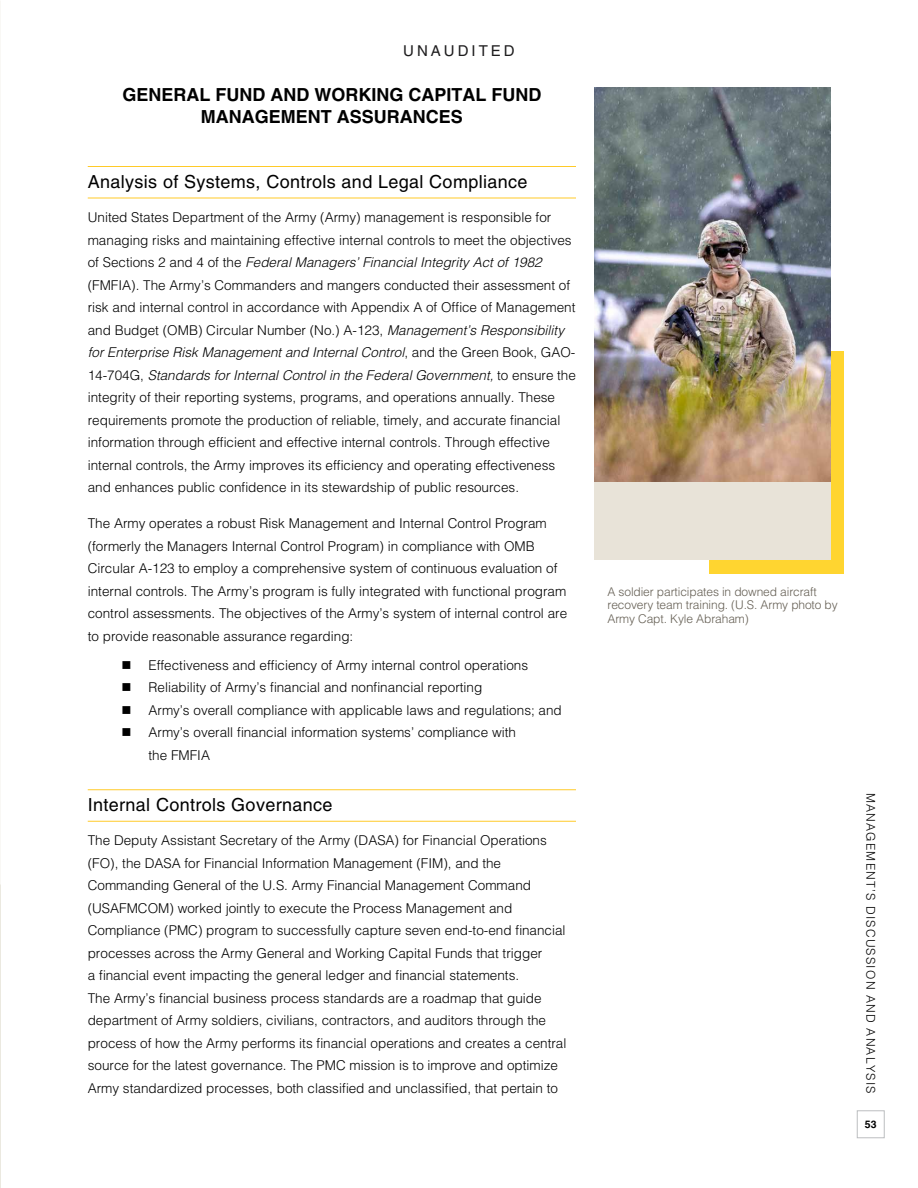
<style>
.page{position:relative;width:918px;height:1188px;background:#fff}
.page>*{position:absolute;margin:0;border:0;box-sizing:border-box;transform-origin:0 0}
.Body_Subhead{font:18px "Helvetica LT Std";letter-spacing:.02em;color:#000}
.Contents_Sub-Entry{font:700 18px/22.5px "Helvetica LT Std";color:#000;text-align:center}
.t1{font:15px "Helvetica LT Std";letter-spacing:.2em;color:#1e1d1e}
.Body_Text{font:300 13.5px/22.5px "Helvetica LT Std";color:#000}
.Photo_Captions{font:300 12px/13.5px "Helvetica LT Std";letter-spacing:-.01em;color:#655f54}
.t2{font:300 12px "Helvetica LT Std";letter-spacing:.1em;color:#000}
.t3{font:700 10.5px "Helvetica LT Std";color:#000}
.s1{font-style:italic}
</style>
<div class="page">
<div style="left:709px;top:351px;width:135px;height:223px;background:#ffd530"></div>
<img style="left:0;top:884px;width:1px;height:304px">
<div style="left:857px;top:1110px;width:28px;height:28px;border:1px solid #bcbec0"></div>
<hr style="left:88px;top:198px;width:488px;height:1px;background:#ffca28">
<hr style="left:88px;top:166px;width:488px;height:1px;background:#ffca28">
<hr style="left:88px;top:821px;width:488px;height:1px;background:#ffca28">
<hr style="left:88px;top:789px;width:488px;height:1px;background:#ffca28">
<div style="left:594px;top:88px;width:236px;height:472px;background:#e8e3d8"></div>
<img style="left:594px;top:88px;width:236px;height:394px">
<p class="t1" style="left:403px;top:42px;width:113px">UNAUDITED</p>
<p class="Contents_Sub-Entry" style="left:122px;top:83px;width:420px">GENERAL FUND AND WORKING CAPITAL FUND<br>MANAGEMENT ASSURANCES</p>
<p class="Body_Subhead" style="left:88px;top:171px;width:441px">Analysis of Systems, Controls and Legal Compliance</p>
<p class="Body_Text" style="left:88px;top:206px;width:490px">United States Department of the Army (Army) management is responsible for managing risks and maintaining effective internal controls to meet the objectives of Sections 2 and 4 of the <span class="s1">Federal Managers’ Financial Integrity Act of 1982 </span>(FMFIA). The Army’s Commanders and mangers conducted their assessment of risk and internal control in accordance with Appendix A of Office of Management and Budget (OMB) Circular Number (No.) A-123, <span class="s1">Management’s Responsibility for Enterprise Risk Management and Internal Control</span>, and the Green Book, GAO-14-704G, <span class="s1">Standards for Internal Control in the Federal Government,</span> to ensure the integrity of their reporting systems, programs, and operations annually. These requirements promote the production of reliable, timely, and accurate financial information through efficient and effective internal controls. Through effective internal controls, the Army improves its efficiency and operating effectiveness and enhances public confidence in its stewardship of public resources.</p>
<p class="Body_Text" style="left:88px;top:512px;width:481px">The Army operates a robust Risk Management and Internal Control Program (formerly the Managers Internal Control Program) in compliance with OMB Circular A-123 to employ a comprehensive system of continuous evaluation of internal controls. The Army’s program is fully integrated with functional program control assessments. The objectives of the Army’s system of internal control are to provide reasonable assurance regarding:</p>
<p class="Body_Text" style="left:148px;top:654px;width:381px">Effectiveness and efficiency of Army internal control operations</p>
<p class="Body_Text" style="left:148px;top:676px;width:335px">Reliability of Army’s financial and nonfinancial reporting</p>
<p class="Body_Text" style="left:148px;top:699px;width:415px">Army’s overall compliance with applicable laws and regulations; and</p>
<p class="Body_Text" style="left:148px;top:721px;width:369px">Army’s overall financial information systems’ compliance with the FMFIA</p>
<p class="Body_Subhead" style="left:88px;top:794px;width:246px">Internal Controls Governance</p>
<p class="Body_Text" style="left:88px;top:829px;width:480px">The Deputy Assistant Secretary of the Army (DASA) for Financial Operations (FO), the DASA for Financial Information Management (FIM), and the Commanding General of the U.S. Army Financial Management Command (USAFMCOM) worked jointly to execute the Process Management and Compliance (PMC) program to successfully capture seven end-to-end financial processes across the Army General and Working Capital Funds that trigger<br>a financial event impacting the general ledger and financial statements.<br>The Army’s financial business process standards are a roadmap that guide department of Army soldiers, civilians, contractors, and auditors through the process of how the Army performs its financial operations and creates a central source for the latest governance. The PMC mission is to improve and optimize Army standardized processes, both classified and unclassified, that pertain to</p>
<p class="Photo_Captions" style="left:608px;top:585px;width:232px">A soldier participates in downed aircraft recovery team training. (U.S. Army photo by<br>Army Capt. Kyle Abraham)</p>
<p class="t2" style="left:878px;top:793px;width:302px;rotate:90deg">MANAGEMENT’S DISCUSSION AND ANALYSIS</p>
<p class="t3" style="left:865px;top:1118px;width:13px">53</p>
</div>
